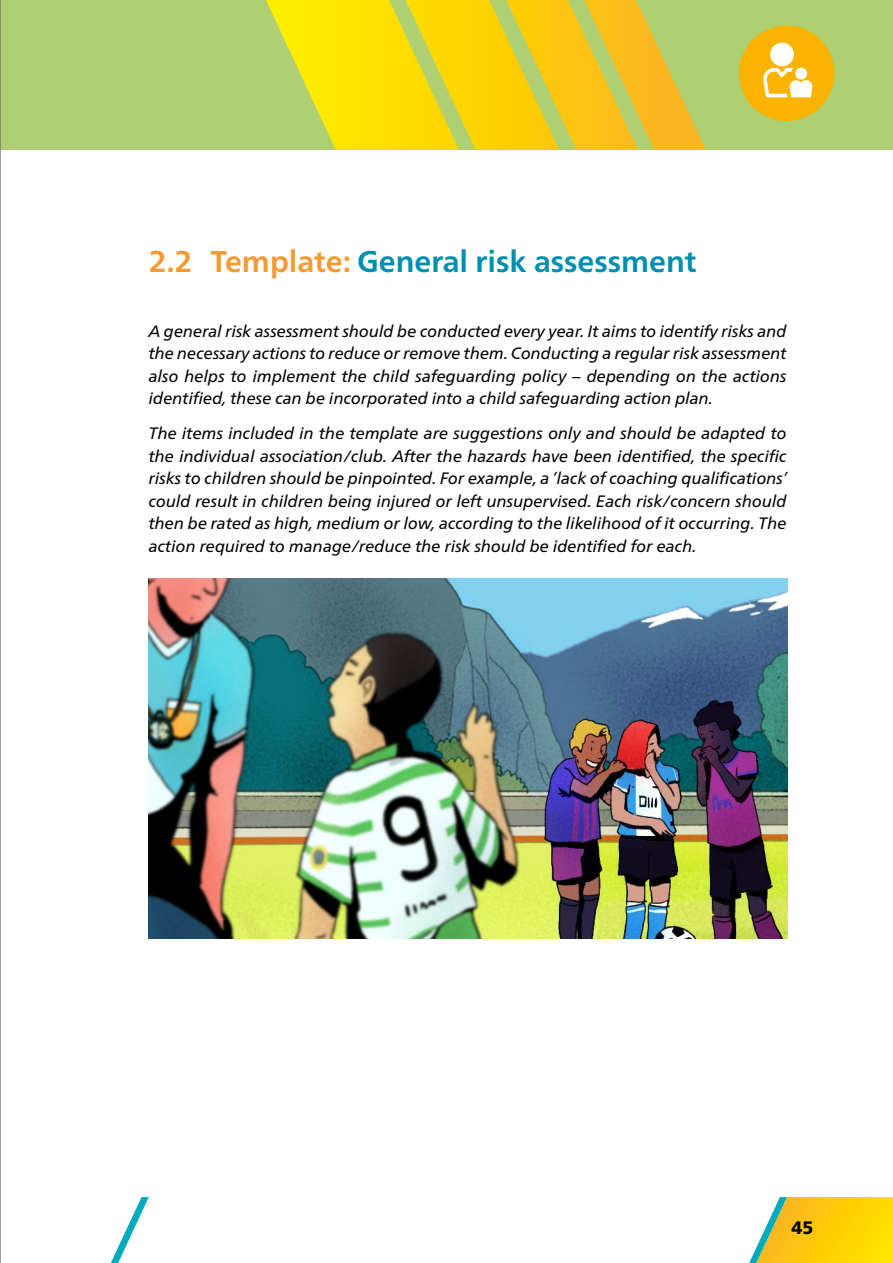
<style>
.page{position:relative;width:893px;height:1263px;background:#fff}
.page>*{position:absolute;margin:0;border:0;box-sizing:border-box;transform-origin:0 0}
.t1{font:700 30px "Frutiger Neue LTW1 G";color:#008fb0}
.t2{font:900 18px "Frutiger Neue LTW1 G";color:#000}
.t3{font:italic 16.5px/22.5px "Frutiger Neue LTW1 G";color:#000;text-align:justify}
.s1{color:#f59a32}
</style>
<div class="page">
<svg style="left:111px;top:1197px;width:38px;height:66px"></svg>
<svg style="left:749px;top:1197px;width:144px;height:66px;background:#f1d02e"></svg>
<div style="left:0;top:0;width:893px;height:150px;background:#afcf73"></div>
<svg style="left:739px;top:26px;width:95px;height:95px"></svg>
<hr style="left:0;top:0;width:1px;height:1263px;background:#7c7f84">
<svg style="left:266px;top:0;width:440px;height:150px"></svg>
<img style="left:149px;top:578px;width:638px;height:360px">
<h1 class="t1" style="left:149px;top:243px;width:549px"><span class="s1">2.2 Template:</span> General risk assessment</h1>
<p class="t3" style="left:149px;top:320px;width:639px">A general risk assessment should be conducted every year. It aims to identify risks and the necessary actions to reduce or remove them. Conducting a regular risk assessment also helps to implement the child safeguarding policy – depending on the actions identified, these can be incorporated into a child safeguarding action plan.</p>
<p class="t3" style="left:149px;top:422px;width:640px">The items included in the template are suggestions only and should be adapted to the individual association/club. After the hazards have been identified, the specific risks to children should be pinpointed. For example, a ’lack of coaching qualifications’ could result in children being injured or left unsupervised. Each risk/concern should then be rated as high, medium or low, according to the likelihood of it occurring. The action required to manage/reduce the risk should be identified for each.</p>
<p class="t2" style="left:791px;top:1216px;width:24px">45</p>
</div>
